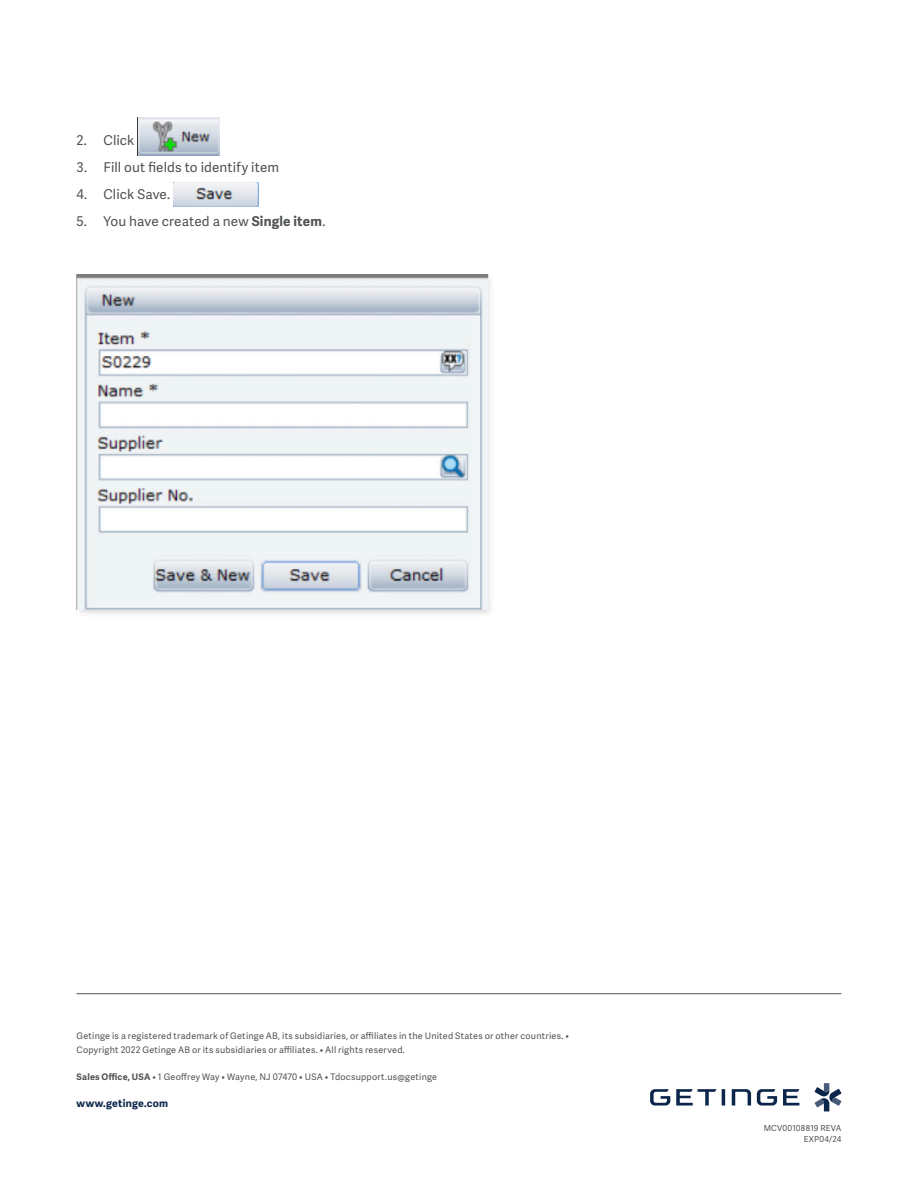
<style>
.page{position:relative;width:918px;height:1188px;background:#fff}
.page>*{position:absolute;margin:0;border:0;box-sizing:border-box;transform-origin:0 0}
.Body_copy_Adelle_San{font:13.5px "Adelle Sans";letter-spacing:.01em;color:#505353}
._7_Caption_Adelle_Sa{font:700 10.5px "Adelle Sans";letter-spacing:.02em;color:#0c254b}
.Legal_Adelle_Sans_Re{font:9px/13.5px "Adelle Sans";letter-spacing:.025em;color:#505353}
.Legal_Adelle_Sans_Re-2{font:8.25px "Adelle Sans";letter-spacing:.025em;color:#505353}
.s1{font-weight:700}
.s2{color:#231f20}
</style>
<div class="page">
<img style="left:137px;top:118px;width:83px;height:37px">
<img style="left:173px;top:182px;width:86px;height:24px">
<hr style="left:77px;top:993px;width:764px;height:1px;background:#505353">
<svg style="left:814px;top:1083px;width:27px;height:28px"></svg>
<svg style="left:783px;top:1089px;width:16px;height:17px"></svg>
<svg style="left:676px;top:1089px;width:40px;height:17px"></svg>
<svg style="left:722px;top:1089px;width:3px;height:17px"></svg>
<svg style="left:650px;top:1089px;width:20px;height:17px"></svg>
<svg style="left:757px;top:1089px;width:20px;height:17px"></svg>
<svg style="left:732px;top:1089px;width:19px;height:17px"></svg>
<img style="left:76px;top:274px;width:414px;height:340px">
<p class="Body_copy_Adelle_San" style="left:77px;top:132px;width:59px">2. Click</p>
<p class="Body_copy_Adelle_San" style="left:77px;top:159px;width:204px">3. Fill out fields to identify item</p>
<p class="Body_copy_Adelle_San" style="left:77px;top:186px;width:95px">4. Click Save.</p>
<p class="Body_copy_Adelle_San" style="left:77px;top:213px;width:250px">5. You have created a new <span class="s1">Single item</span>.</p>
<p class="Legal_Adelle_Sans_Re" style="left:77px;top:1030px;width:494px">Getinge is a registered trademark of Getinge AB, its subsidiaries, or affiliates in the United States or other countries<span class="s2">.</span> •<br>Copyright 2022 Getinge AB or its subsidiaries or affiliates. • All rights reserved.</p>
<p class="Legal_Adelle_Sans_Re" style="left:77px;top:1070px;width:362px"><span class="s1">Sales Office, USA</span> • 1 Geoffrey Way • Wayne, NJ 07470 • USA • Tdocsupport.us@getinge</p>
<p class="_7_Caption_Adelle_Sa" style="left:77px;top:1097px;width:93px">www.getinge.com</p>
<p class="Legal_Adelle_Sans_Re-2" style="left:764px;top:1123px;width:79px">MCV00108819 REVA</p>
<p class="Legal_Adelle_Sans_Re-2" style="left:804px;top:1134px;width:39px">EXP04/24</p>
</div>
